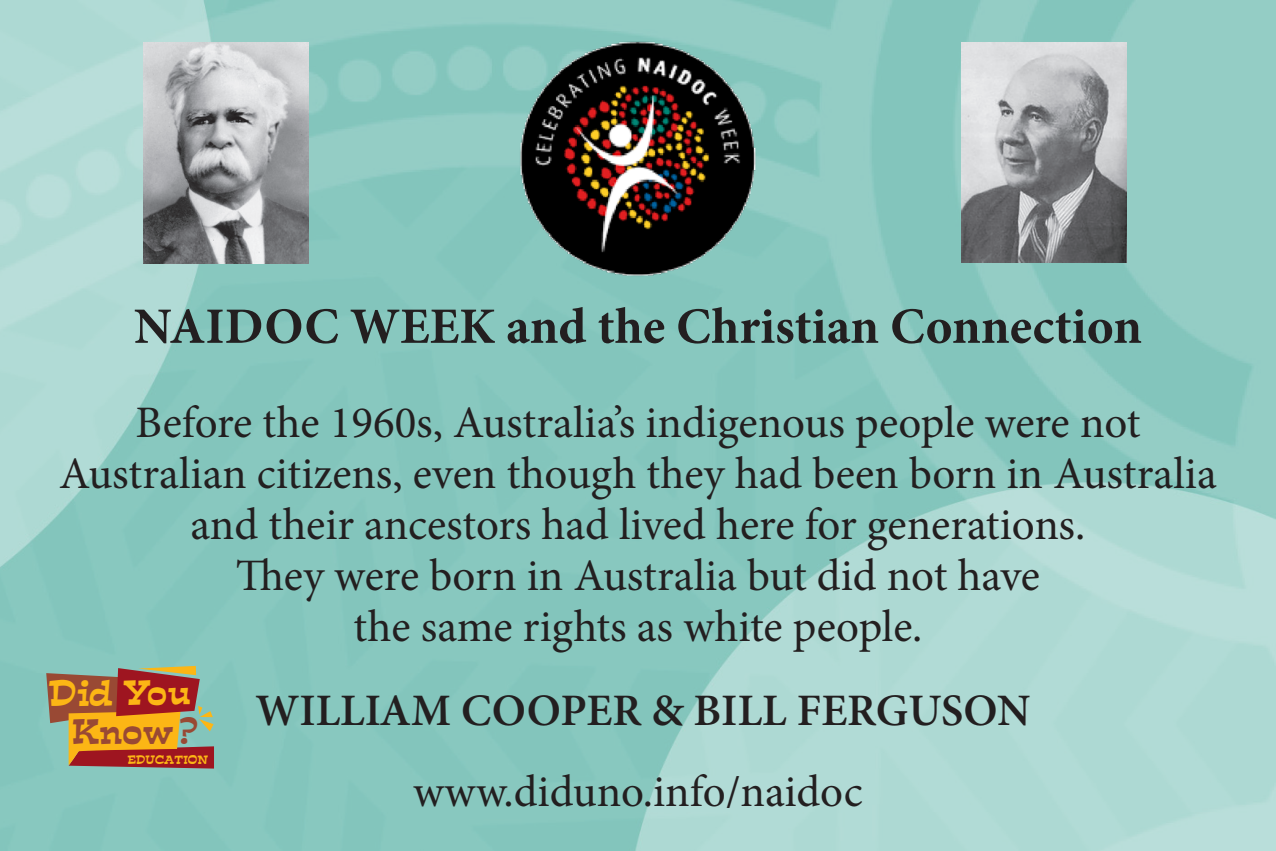
<style>
.page{position:relative;width:1276px;height:851px;background:#fff}
.page>*{position:absolute;margin:0;border:0;box-sizing:border-box;transform-origin:0 0}
.t1{font:700 51px "Minion Pro";color:#231f20}
.t2{font:45px/51px "Minion Pro";color:#231f20;text-align:center}
.t3{font:600 45px "Minion Pro";color:#231f20}
.t4{font:32.7px "d......";color:#fcb615}
.t5{font:32.7px "d......";color:#994934}
.t6{font:10.8px "d......";color:#fcb615}
</style>
<div class="page">
<img style="left:0;top:0;width:1276px;height:850px">
<svg style="left:46px;top:665px;width:168px;height:103px;background:#af7347"></svg>
<img style="left:512px;top:31px;width:251px;height:254px">
<img style="left:961px;top:43px;width:165px;height:219px">
<img style="left:144px;top:43px;width:164px;height:221px">
<p class="t1" style="left:134px;top:290px;width:1009px">NAIDOC WEEK and the Christian Connection</p>
<p class="t2" style="left:59px;top:397px;width:1159px">Before the 1960s, Australia’s indigenous people were not<br>Australian citizens, even though they had been born in Australia and their ancestors had lived here for generations.</p>
<p class="t2" style="left:236px;top:550px;width:805px">They were born in Australia but did not have</p>
<p class="t2" style="left:353px;top:601px;width:570px">the same rights as white people.</p>
<p class="t4" style="left:49px;top:676px;width:143px">Did You</p>
<p class="t5" style="left:73px;top:714px;width:128px">Know ?</p>
<p class="t6" style="left:128px;top:754px;width:83px">EDUCATION</p>
<p class="t3" style="left:255px;top:679px;width:776px">WILLIAM COOPER &amp; BILL FERGUSON</p>
<p class="t2" style="left:413px;top:766px;width:451px">www.diduno.info/naidoc</p>
</div>
